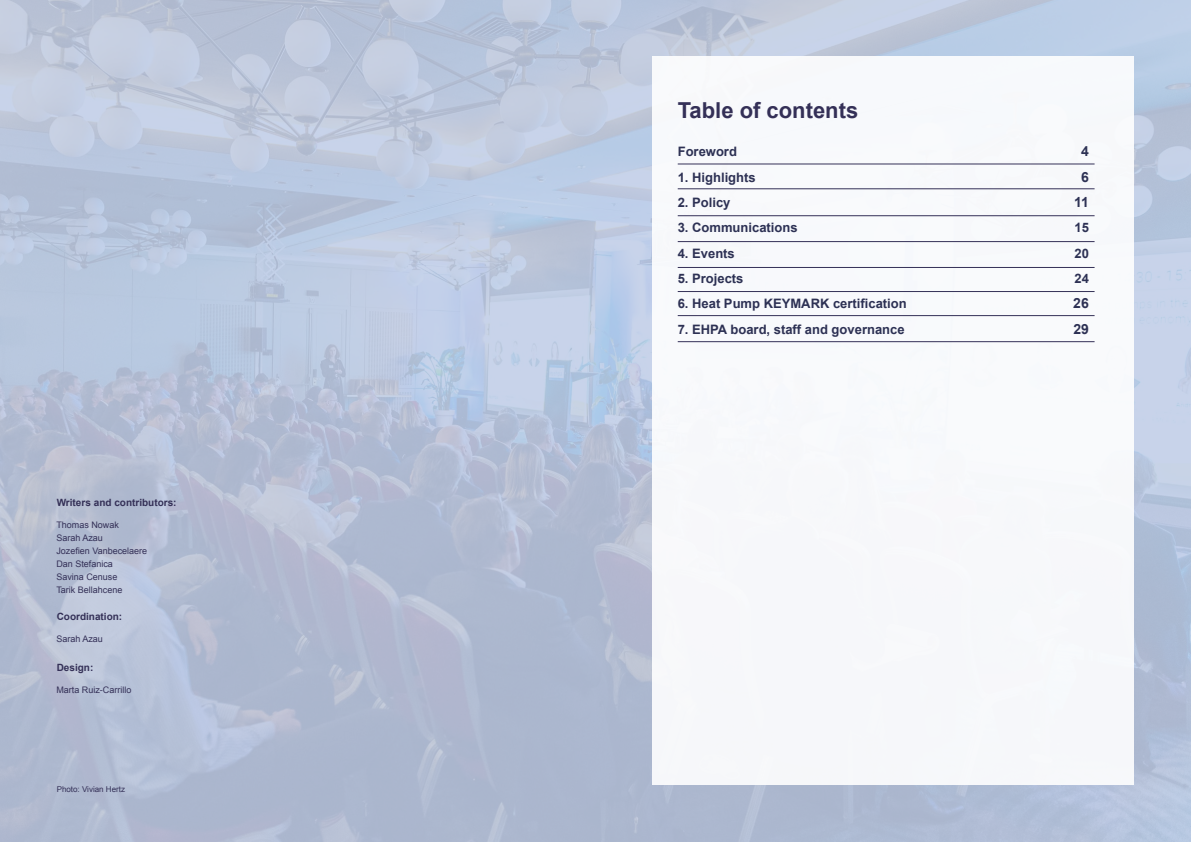
<style>
.page{position:relative;width:1191px;height:842px;background:#fff}
.page>*{position:absolute;margin:0;border:0;box-sizing:border-box;transform-origin:0 0}
.t1{font:700 22px "Arial";color:#343057}
.t2{font:700 14px "Arial";color:#2d3154}
.t3{font:700 13px "Arial";color:#2d3154}
.t4{font:700 10px "Arial";color:#343057}
.t5{font:9px/13px "Arial";color:#343057}
.t6{font:8px "Arial";color:#343057}
</style>
<div class="page">
<img style="left:0;top:0;width:1191px;height:842px">
<div style="left:652px;top:57px;width:481px;height:728px;background:#f7f9fb"></div>
<hr style="left:677px;top:215px;width:417px;height:1px;background:#343057">
<hr style="left:677px;top:291px;width:417px;height:1px;background:#343057">
<hr style="left:677px;top:341px;width:417px;height:1px;background:#343057">
<hr style="left:677px;top:267px;width:417px;height:1px;background:#343057">
<hr style="left:677px;top:315px;width:417px;height:1px;background:#343057">
<hr style="left:677px;top:241px;width:417px;height:1px;background:#343057">
<hr style="left:677px;top:189px;width:417px;height:1px;background:#343057">
<hr style="left:677px;top:164px;width:417px;height:1px;background:#343057">
<p class="t4" style="left:57px;top:496px;width:121px">Writers and contributors:</p>
<p class="t5" style="left:56px;top:519px;width:92px">Thomas Nowak<br>Sarah Azau<br>Jozefien Vanbecelaere<br>Dan Stefanica<br>Savina Cenuse<br>Tarik Bellahcene</p>
<p class="t4" style="left:57px;top:610px;width:67px">Coordination:</p>
<p class="t5" style="left:56px;top:633px;width:48px">Sarah Azau</p>
<p class="t4" style="left:57px;top:661px;width:38px">Design:</p>
<p class="t5" style="left:56px;top:684px;width:76px">Marta Ruiz-Carrillo</p>
<p class="t6" style="left:57px;top:784px;width:70px">Photo: Vivian Hertz</p>
<h1 class="t1" style="left:677px;top:96px;width:182px">Table of contents</h1>
<p class="t3" style="left:677px;top:143px;width:61px">Foreword</p>
<p class="t2" style="left:1081px;top:142px;width:9px">4</p>
<p class="t3" style="left:677px;top:168px;width:80px">1. Highlights</p>
<p class="t2" style="left:1081px;top:167px;width:9px">6</p>
<p class="t3" style="left:677px;top:194px;width:54px">2. Policy</p>
<p class="t2" style="left:1074px;top:193px;width:16px">11</p>
<p class="t3" style="left:677px;top:219px;width:121px">3. Communications</p>
<p class="t3" style="left:1074px;top:219px;width:16px">15</p>
<p class="t3" style="left:677px;top:244px;width:59px">4. Events</p>
<p class="t3" style="left:1074px;top:244px;width:16px">20</p>
<p class="t3" style="left:677px;top:270px;width:67px">5. Projects</p>
<p class="t3" style="left:1074px;top:270px;width:16px">24</p>
<p class="t3" style="left:677px;top:295px;width:230px">6. Heat Pump KEYMARK certification</p>
<p class="t2" style="left:1073px;top:294px;width:17px">26</p>
<p class="t3" style="left:677px;top:320px;width:228px">7. EHPA board, staff and governance</p>
<p class="t2" style="left:1073px;top:319px;width:17px">29</p>
</div>
